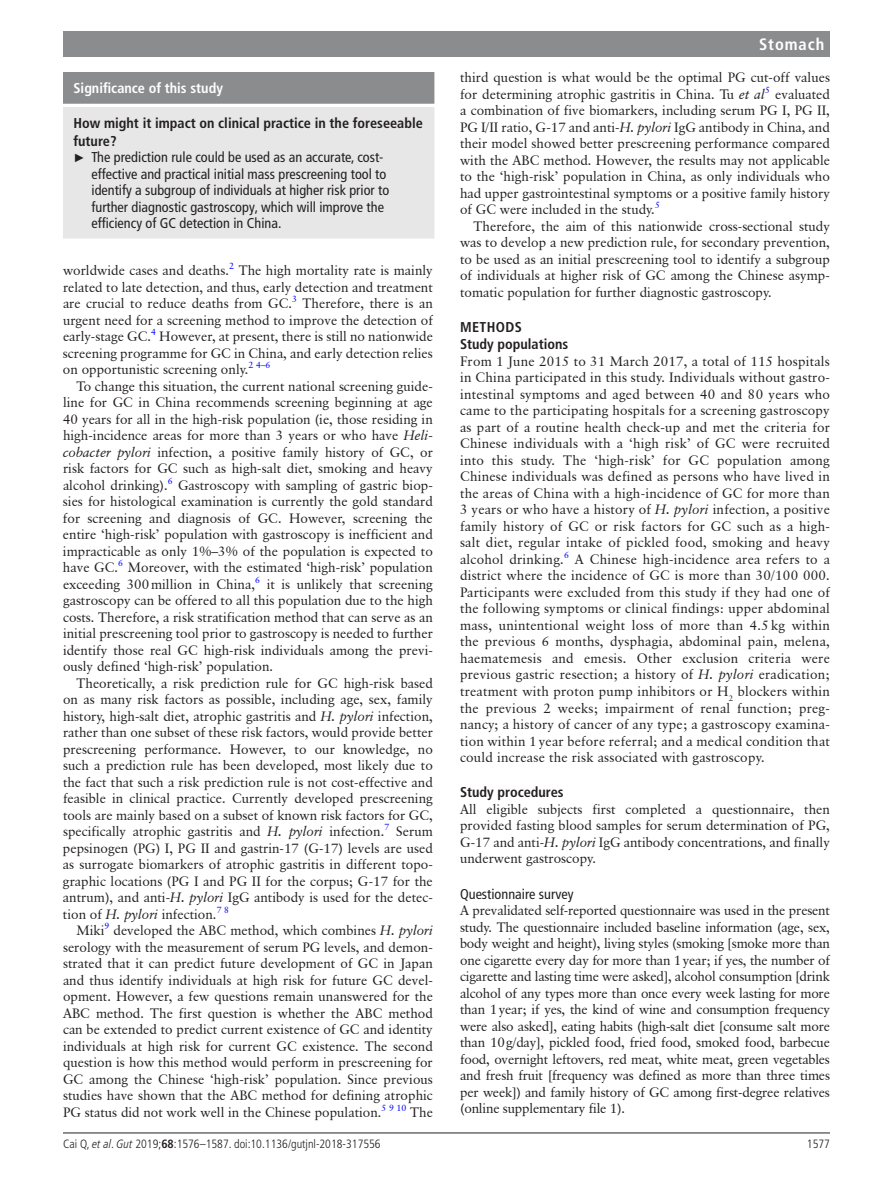
<style>
.page{position:relative;width:893px;height:1191px;background:#fff}
.page>*{position:absolute;margin:0;border:0;box-sizing:border-box;transform-origin:0 0}
.t1{font:700 condensed 16.5px "Frutiger LT Pro";letter-spacing:.055em;color:#fff}
.t2{font:condensed 14.25px "Frutiger LT Pro";color:#231f20}
.t3{font:700 condensed 14.25px/17.2px "Frutiger LT Pro";color:#231f20}
.t4{font:700 condensed 14.25px "Frutiger LT Pro";color:#fff}
.t5{font:13.5px/16.5px "Classical Garamond BT";color:#231f20;text-align:justify}
.t6{font:300 condensed 12px "Frutiger LT Pro";color:#231f20}
.s1{font-family:"Arial";font-stretch:normal;font-size:12px}
.s2{font-style:italic}
.s3{font-weight:700}
</style>
<div class="page">
<hr style="left:63px;top:1132px;width:767px;height:1px;background:#231f20">
<div style="left:63px;top:31px;width:767px;height:25px;background:#8a8c8e"></div>
<div style="left:64px;top:73px;width:370px;height:30px;background:#8a8c8e"></div>
<div style="left:63px;top:72px;width:371px;height:32px;border:2px solid #8a8c8e"></div>
<div style="left:64px;top:108px;width:370px;height:130px;background:#e7e7e7"></div>
<div style="left:63px;top:107px;width:371px;height:131px;border:2px solid #e7e7e7"></div>
<p class="t4" style="left:74px;top:80px;width:151px">Significance of this study</p>
<p class="t3" style="left:74px;top:115px;width:351px">How might it impact on clinical practice in the foreseeable</p>
<p class="t3" style="left:74px;top:132px;width:45px">future?</p>
<p class="t2" style="left:73px;top:149px;width:311px"><span class="s1">►</span> The prediction rule could be used as an accurate, cost-</p>
<p class="t2" style="left:92px;top:165px;width:296px">effective and practical initial mass prescreening tool to</p>
<p class="t2" style="left:92px;top:182px;width:299px">identify a subgroup of individuals at higher risk prior to</p>
<p class="t2" style="left:92px;top:198px;width:294px">further diagnostic gastroscopy, which will improve the</p>
<p class="t2" style="left:92px;top:215px;width:191px">efficiency of GC detection in China.</p>
<p class="t5" style="left:63px;top:262px;width:371px">worldwide cases and deaths.<sup>2</sup> The high mortality rate is mainly related to late detection, and thus, early detection and treatment are crucial to reduce deaths from GC.<sup>3</sup> Therefore, there is an urgent need for a screening method to improve the detection of early-stage GC.<sup>4</sup> However, at present, there is still no nationwide screening programme for GC in China, and early detection relies on opportunistic screening only.<sup>2</sup> <sup>4–6</sup></p>
<p class="t5" style="left:63px;top:377px;width:371px;text-indent:14px">To change this situation, the current national screening guide&shy;line for GC in China recommends screening beginning at age 40 years for all in the high-risk population (ie, those residing in high-incidence areas for more than 3 years or who have <span class="s2">Heli&shy;cobacter pylori</span> infection, a positive family history of GC, or risk factors for GC such as high-salt diet, smoking and heavy alcohol drinking).<sup>6</sup> Gastroscopy with sampling of gastric biop&shy;sies for histological examination is currently the gold standard for screening and diagnosis of GC. However, screening the entire ‘high-risk’ population with gastroscopy is inefficient and impracticable as only 1%–3% of the population is expected to have GC.<sup>6</sup> Moreover, with the estimated ‘high-risk’ population exceeding 300million in China,<sup>6</sup> it is unlikely that screening gastroscopy can be offered to all this population due to the high costs. Therefore, a risk stratification method that can serve as an initial prescreening tool prior to gastroscopy is needed to further identify those real GC high-risk individuals among the previ&shy;ously defined ‘high-risk’ population.</p>
<p class="t5" style="left:63px;top:674px;width:371px;text-indent:14px">Theoretically, a risk prediction rule for GC high-risk based on as many risk factors as possible, including age, sex, family history, high-salt diet, atrophic gastritis and <span class="s2">H. pylori</span> infection, rather than one subset of these risk factors, would provide better prescreening performance. However, to our knowledge, no such a prediction rule has been developed, most likely due to the fact that such a risk prediction rule is not cost-effective and feasible in clinical practice. Currently developed prescreening tools are mainly based on a subset of known risk factors for GC, specifically atrophic gastritis and <span class="s2">H. pylori</span> infection.<sup>7</sup> Serum pepsinogen (PG) I, PG II and gastrin-17 (G-17) levels are used as surrogate biomarkers of atrophic gastritis in different topo&shy;graphic locations (PG I and PG II for the corpus; G-17 for the antrum), and anti-<span class="s2">H. pylori</span> IgG antibody is used for the detec&shy;tion of <span class="s2">H. pylori</span> infection.<sup>7</sup> <sup>8</sup></p>
<p class="t5" style="left:63px;top:922px;width:371px;text-indent:13px">Miki<sup>9</sup> developed the ABC method, which combines <span class="s2">H. pylori </span>serology with the measurement of serum PG levels, and demon&shy;strated that it can predict future development of GC in Japan and thus identify individuals at high risk for future GC devel&shy;opment. However, a few questions remain unanswered for the ABC method. The first question is whether the ABC method can be extended to predict current existence of GC and identity individuals at high risk for current GC existence. The second question is how this method would perform in prescreening for GC among the Chinese ‘high-risk’ population. Since previous studies have shown that the ABC method for defining atrophic PG status did not work well in the Chinese population.<sup>5</sup> <sup>9</sup> <sup>10</sup> The</p>
<p class="t1" style="left:759px;top:34px;width:67px">Stomach</p>
<p class="t5" style="left:460px;top:69px;width:371px">third question is what would be the optimal PG cut-off values for determining atrophic gastritis in China. Tu <span class="s2">et al</span><sup>5</sup> evaluated a combination of five biomarkers, including serum PG I, PG II, PG I/II ratio, G-17 and anti-<span class="s2">H. pylori</span> IgG antibody in China, and their model showed better prescreening performance compared with the ABC method. However, the results may not applicable to the ‘high-risk’ population in China, as only individuals who had upper gastrointestinal symptoms or a positive family history of GC were included in the study.<sup>5</sup></p>
<p class="t5" style="left:460px;top:218px;width:371px;text-indent:14px">Therefore, the aim of this nationwide cross-sectional study was to develop a new prediction rule, for secondary prevention, to be used as an initial prescreening tool to identify a subgroup of individuals at higher risk of GC among the Chinese asymp&shy;tomatic population for further diagnostic gastroscopy.</p>
<p class="t3" style="left:460px;top:318px;width:110px">Methods<br>Study populations</p>
<p class="t5" style="left:460px;top:353px;width:371px">From 1 June 2015 to 31 March 2017, a total of 115 hospitals in China participated in this study. Individuals without gastro&shy;intestinal symptoms and aged between 40 and 80 years who came to the participating hospitals for a screening gastroscopy as part of a routine health check-up and met the criteria for Chinese individuals with a ‘high risk’ of GC were recruited into this study. The ‘high-risk’ for GC population among Chinese individuals was defined as persons who have lived in the areas of China with a high-incidence of GC for more than 3 years or who have a history of <span class="s2">H. pylori</span> infection, a positive family history of GC or risk factors for GC such as a high&shy;salt diet, regular intake of pickled food, smoking and heavy alcohol drinking.<sup>6</sup> A Chinese high-incidence area refers to a district where the incidence of GC is more than 30/100 000.<br>Participants were excluded from this study if they had one of the following symptoms or clinical findings: upper abdominal mass, unintentional weight loss of more than 4.5 kg within the previous 6 months, dysphagia, abdominal pain, melena, haematemesis and emesis. Other exclusion criteria were previous gastric resection; a history of <span class="s2">H. pylori</span> eradication; treatment with proton pump inhibitors or H<sub>2</sub> blockers within the previous 2 weeks; impairment of renal function; preg&shy;nancy; a history of cancer of any type; a gastroscopy examina&shy;tion within 1 year before referral; and a medical condition that could increase the risk associated with gastroscopy.</p>
<p class="t3" style="left:460px;top:783px;width:105px">Study procedures</p>
<p class="t5" style="left:460px;top:800px;width:371px">All eligible subjects first completed a questionnaire, then provided fasting blood samples for serum determination of PG, G-17 and anti-<span class="s2">H. pylori</span> IgG antibody concentrations, and finally underwent gastroscopy.</p>
<p class="t2" style="left:460px;top:885px;width:115px">Questionnaire survey</p>
<p class="t5" style="left:460px;top:902px;width:371px">A prevalidated self-reported questionnaire was used in the present study. The questionnaire included baseline information (age, sex, body weight and height), living styles (smoking [smoke more than one cigarette every day for more than 1year; if yes, the number of cigarette and lasting time were asked], alcohol consumption [drink alcohol of any types more than once every week lasting for more than 1year; if yes, the kind of wine and consumption frequency were also asked], eating habits (high-salt diet [consume salt more than 10g/day], pickled food, fried food, smoked food, barbecue food, overnight leftovers, red meat, white meat, green vegetables and fresh fruit [frequency was defined as more than three times per week]) and family history of GC among first-degree relatives (online supplementary file 1).</p>
<p class="t6" style="left:63px;top:1136px;width:319px">Cai Q, <span class="s2">et al</span>. <span class="s2">Gut</span> 2019;<span class="s3">68</span>:1576–1587. doi:10.1136/gutjnl-2018-317556</p>
<p class="t6" style="left:807px;top:1136px;width:25px">1577</p>
</div>
